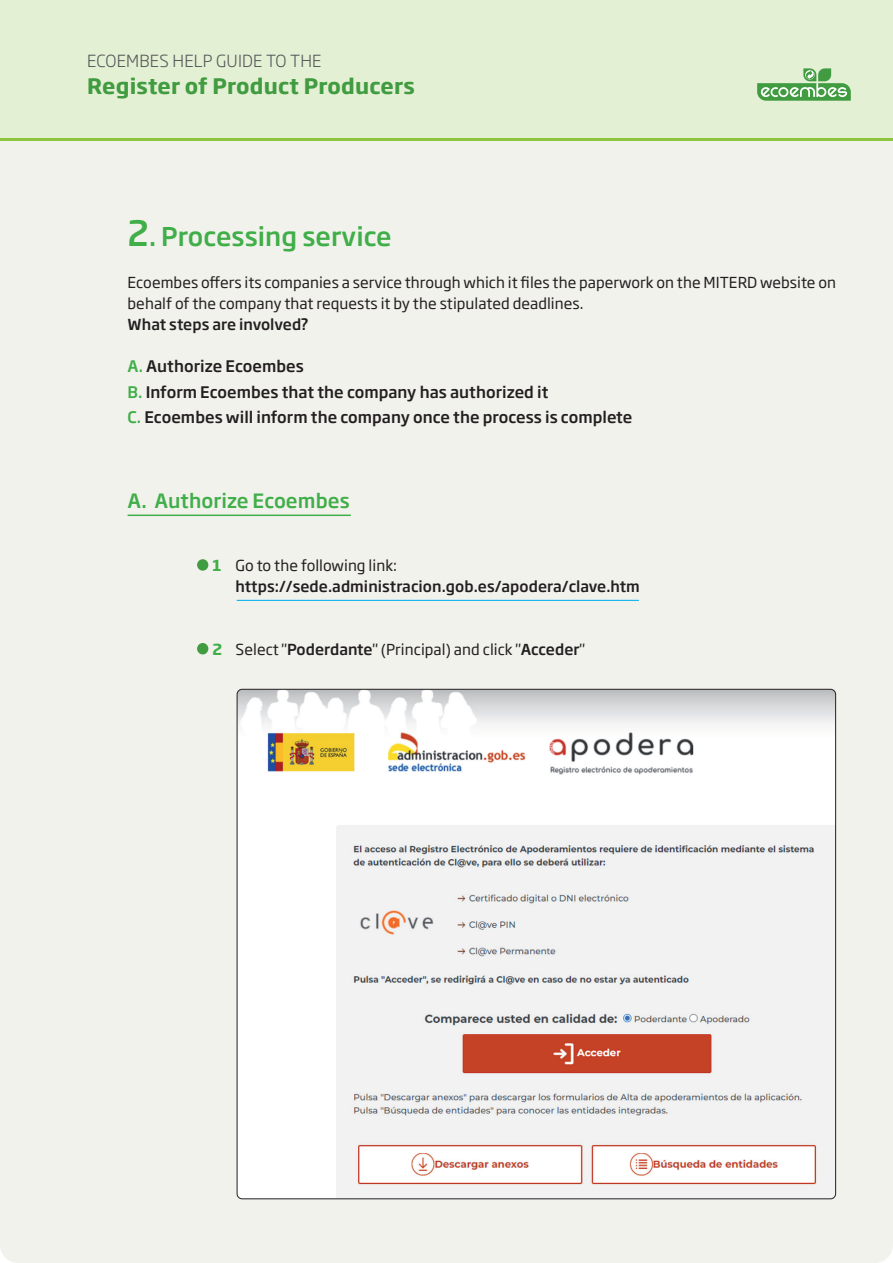
<style>
.page{position:relative;width:893px;height:1263px;background:#f2f2ec}
.page>*{position:absolute;margin:0;border:0;box-sizing:border-box;transform-origin:0 0}
.t1{font:500 25.5px "Soho Gothic Pro";letter-spacing:.005em;color:#40ae49}
.t2{font:700 21px "Soho Gothic Pro";letter-spacing:.01em;color:#419c41}
.t3{font:500 19.5px "Soho Gothic Pro";letter-spacing:.005em;color:#40ae49}
.t4{font:300 16.5px "Soho Gothic Pro";letter-spacing:.01em;color:#57585a}
.t5{font:500 15.75px/25.2px "Soho Gothic Pro";letter-spacing:.005em;color:#231f20}
.t6{font:15px/21px "Soho Gothic Pro";letter-spacing:.005em;color:#231f20}
.t7{font:500 15px/21px "Soho Gothic Pro";letter-spacing:.005em;color:#231f20}
.s1{font-size:34.5px}
.s2{color:#40ae49}
.s3{font-weight:700;color:#40ae49}
.s4{font-weight:400}
.s5{font-weight:500}
</style>
<div class="page">
<div style="left:0;top:0;width:893px;height:140px;background:#e4f0d4"></div>
<svg style="left:757px;top:68px;width:94px;height:33px"></svg>
<hr style="left:0;top:138px;width:893px;height:2px;background:#8bc63e">
<img style="left:237px;top:689px;width:599px;height:510px">
<hr style="left:128px;top:514px;width:223px;height:2px;background:#40ae49">
<hr style="left:237px;top:600px;width:402px;height:1px;background:#00aeef">
<div style="left:197px;top:559px;width:11px;height:12px;background:#419c41;border-radius:50%"></div>
<div style="left:197px;top:643px;width:11px;height:11px;background:#419c41;border-radius:50%"></div>
<p class="t4" style="left:87px;top:48px;width:236px">ECOEMBES HELP GUIDE TO THE</p>
<h2 class="t2" style="left:87px;top:69px;width:329px">Register of Product Producers</h2>
<h1 class="t1" style="left:128px;top:217px;width:266px"><span class="s1">2</span>. Processing service</h1>
<p class="t6" style="left:128px;top:272px;width:710px">Ecoembes offers its companies a service through which it files the paperwork on the MITERD website on behalf of the company that requests it by the stipulated deadlines.</p>
<p class="t7" style="left:128px;top:313px;width:183px">What steps are involved?</p>
<p class="t5" style="left:128px;top:353px;width:506px"><span class="s2">A.</span> Authorize Ecoembes<br><span class="s2">B.</span> Inform Ecoembes that the company has authorized it<br><span class="s2">C.</span> Ecoembes will inform the company once the process is complete</p>
<h3 class="t3" style="left:128px;top:485px;width:224px">A. Authorize Ecoembes</h3>
<p class="t7" style="left:236px;top:554px;width:406px;text-indent:-23px"><span class="s3">1</span> <span class="s4">Go to the following link: </span>https://sede.administracion.gob.es/apodera/clave.htm</p>
<p class="t6" style="left:213px;top:638px;width:374px"><span class="s3">2</span> Select "<span class="s5">Poderdante</span>" (Principal) and click "<span class="s5">Acceder</span>"</p>
</div>
